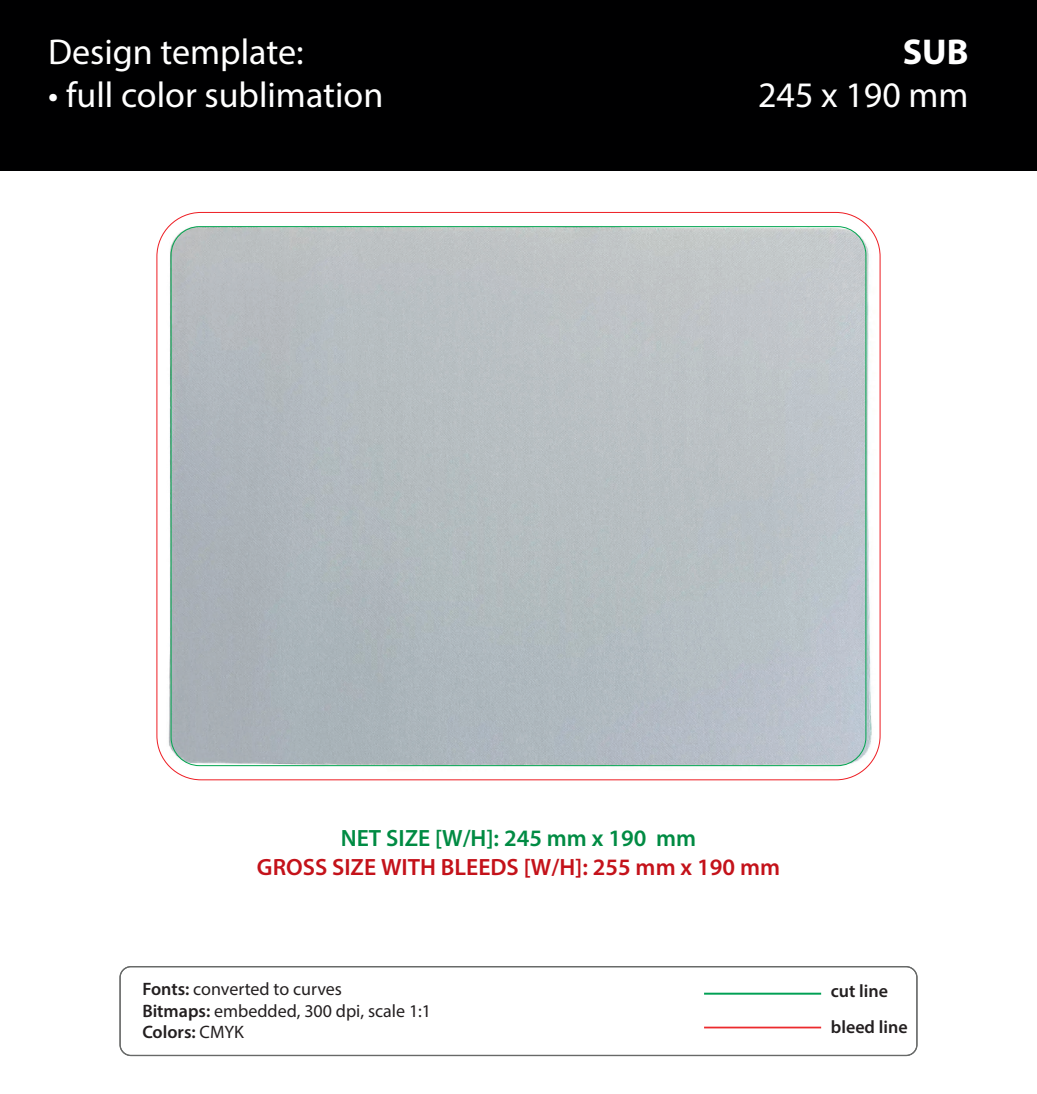
<style>
.page{position:relative;width:1037px;height:1094px;background:#fff}
.page>*{position:absolute;margin:0;border:0;box-sizing:border-box;transform-origin:0 0}
.t1{font:36px "Myriad Pro";color:#fff}
.t2{font:700 36px "Myriad Pro";color:#fff}
.t3{font:600 23.6px "Myriad Pro";color:#c4121a}
.t4{font:600 23.6px "Myriad Pro";color:#008b43}
.t5{font:18px/21.6px "Myriad Pro";color:#231f20}
.t6{font:600 18px/36px "Myriad Pro";color:#231f20}
.s1{font-weight:600}
</style>
<div class="page">
<img style="left:156px;top:211px;width:725px;height:570px">
<div style="left:119px;top:965px;width:798px;height:90px;border:1px solid #676968;border-radius:11px"></div>
<hr style="left:704px;top:1026px;width:117px;height:2px;background:#ec2a2d">
<hr style="left:704px;top:992px;width:117px;height:2px;background:#00a054">
<div style="left:0;top:0;width:1036px;height:171px;background:#000001"></div>
<h1 class="t1" style="left:48px;top:29px;width:257px">Design template:</h1>
<h1 class="t1" style="left:48px;top:73px;width:337px">• full color sublimation</h1>
<h1 class="t2" style="left:902px;top:28px;width:67px">SUB</h1>
<h1 class="t1" style="left:758px;top:73px;width:212px">245 x 190 mm</h1>
<h2 class="t4" style="left:341px;top:823px;width:357px">NET SIZE [W/H]: 245 mm x 190 mm</h2>
<h2 class="t3" style="left:257px;top:851px;width:524px">GROSS SIZE WITH BLEEDS [W/H]: 255 mm x 190 mm</h2>
<p class="t5" style="left:142px;top:977px;width:290px"><span class="s1">Fonts:</span> converted to curves<br><span class="s1">Bitmaps:</span> embedded, 300 dpi, scale 1:1<br><span class="s1">Colors:</span> CMYK</p>
<p class="t6" style="left:830px;top:972px;width:78px">cut line bleed line</p>
</div>
